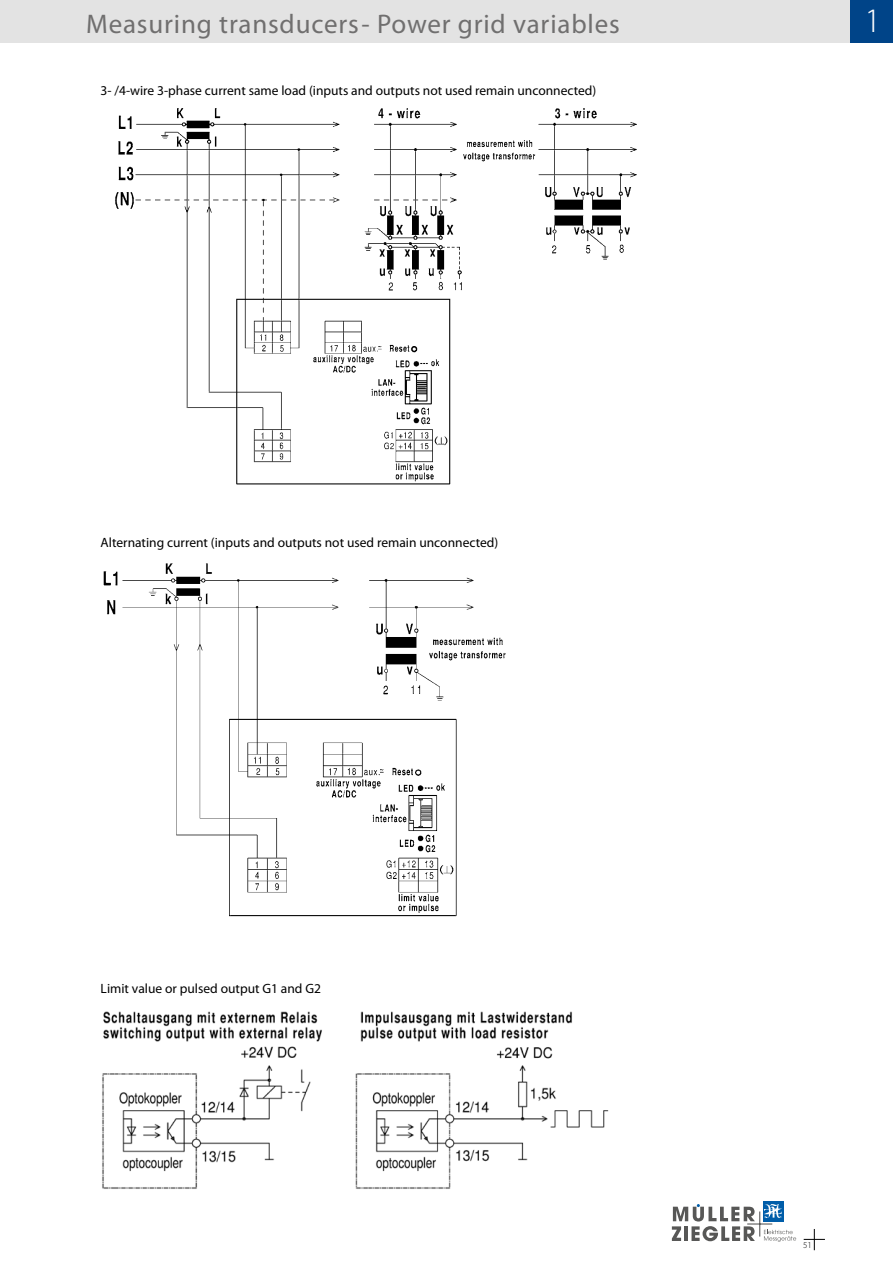
<style>
.page{position:relative;width:893px;height:1263px;background:#fff}
.page>*{position:absolute;margin:0;border:0;box-sizing:border-box;transform-origin:0 0}
.t1{font:300 34.35px "Myriad Pro";color:#fff}
.t2{font:27px "Myriad Pro";letter-spacing:.03em;color:#706f6f}
.t3{font:13.5px "Myriad Pro";color:#000}
.t4{font:300 9px "Myriad Pro";color:#000}
</style>
<div class="page">
<div style="left:763px;top:1201px;width:20px;height:20px;background:#005da9"></div>
<svg style="left:672px;top:1204px;width:124px;height:38px"></svg>
<img style="left:765px;top:1204px;width:17px;height:14px">
<svg style="left:804px;top:1229px;width:21px;height:21px"></svg>
<div style="left:0;top:0;width:893px;height:43px;background:#e3e3e3"></div>
<div style="left:850px;top:0;width:43px;height:43px;background:#048"></div>
<img style="left:115px;top:108px;width:522px;height:377px">
<img style="left:103px;top:563px;width:403px;height:354px">
<img style="left:102px;top:1011px;width:507px;height:178px">
<h2 class="t2" style="left:86px;top:7px;width:535px">Measuring transducers- Power grid variables</h2>
<h1 class="t1" style="left:864px;top:0;width:18px">1</h1>
<p class="t3" style="left:101px;top:82px;width:497px">3- /4-wire 3-phase current same load (inputs and outputs not used remain unconnected)</p>
<p class="t3" style="left:101px;top:534px;width:399px">Alternating current (inputs and outputs not used remain unconnected)</p>
<p class="t3" style="left:101px;top:980px;width:222px">Limit value or pulsed output G1 and G2</p>
<p class="t4" style="left:803px;top:1239px;width:10px">51</p>
</div>
